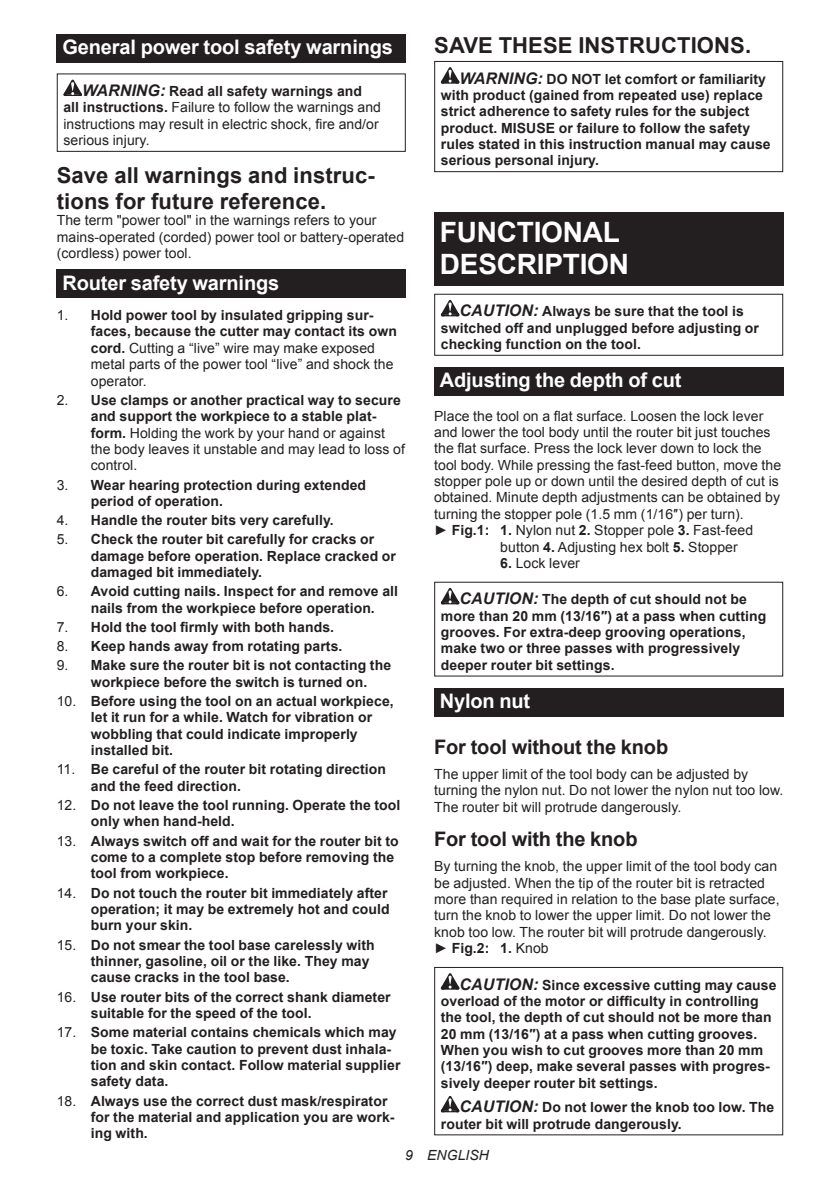
<style>
.page{position:relative;width:840px;height:1191px;background:#fff}
.page>*{position:absolute;margin:0;border:0;box-sizing:border-box;transform-origin:0 0}
.t1{font:700 28px/32.8px "Arial";letter-spacing:-.01em;color:#fff}
.t2{font:700 22px/25.8px "Arial";letter-spacing:.005em;color:#231f20}
.t3{font:700 20px "Arial";letter-spacing:-.01em;color:#fff}
.t4{font:700 20px "Arial";letter-spacing:-.01em;color:#231f20}
.t5{font:700 14px/16.4px "Arial";letter-spacing:.005em;color:#231f20}
.t6{font:14px/16.4px "Arial";letter-spacing:.005em;color:#231f20}
.t7{font:italic 14px "Arial";letter-spacing:.005em;color:#231f20}
.s1{font-weight:700;font-style:italic;font-size:16px}
.s2{font-weight:700}
.s3{font-weight:400}
.s4{font-style:italic;font-size:16px}
</style>
<div class="page">
<div style="left:57px;top:34px;width:348px;height:29px;background:#231f20"></div>
<svg style="left:63px;top:80px;width:19px;height:16px"></svg>
<div style="left:57px;top:73px;width:348px;height:79px;border:1px solid #231f20"></div>
<div style="left:57px;top:269px;width:348px;height:29px;background:#231f20"></div>
<svg style="left:440px;top:67px;width:19px;height:17px"></svg>
<div style="left:434px;top:61px;width:348px;height:111px;border:1px solid #231f20"></div>
<div style="left:434px;top:212px;width:348px;height:74px;background:#231f20"></div>
<svg style="left:440px;top:300px;width:19px;height:16px"></svg>
<div style="left:434px;top:294px;width:348px;height:62px;border:1px solid #231f20"></div>
<div style="left:434px;top:367px;width:348px;height:28px;background:#231f20"></div>
<svg style="left:440px;top:588px;width:19px;height:16px"></svg>
<div style="left:434px;top:688px;width:348px;height:28px;background:#231f20"></div>
<svg style="left:440px;top:973px;width:19px;height:16px"></svg>
<svg style="left:440px;top:1096px;width:19px;height:16px"></svg>
<div style="left:434px;top:967px;width:348px;height:168px;border:1px solid #231f20"></div>
<h3 class="t3" style="left:62px;top:34px;width:332px">General power tool safety warnings</h3>
<p class="t6" style="left:63px;top:84px;width:319px;text-indent:19px"><span class="s1">WARNING:</span> <span class="s2">Read all safety warnings and all instructions.</span> Failure to follow the warnings and instructions may result in electric shock, fire and/or serious injury.</p>
<h2 class="t2" style="left:57px;top:163px;width:319px">Save all warnings and instruc&shy;tions for future reference.</h2>
<p class="t6" style="left:57px;top:214px;width:349px">The term "power tool" in the warnings refers to your mains-operated (corded) power tool or battery-operated (cordless) power tool.</p>
<h3 class="t3" style="left:62px;top:275px;width:218px">Router safety warnings</h3>
<p class="t6" style="left:91px;top:308px;width:307px;text-indent:-34px">1. <span class="s2">Hold power tool by insulated gripping sur&shy;faces, because the cutter may contact its own cord.</span> Cutting a “live” wire may make exposed metal parts of the power tool “live” and shock the operator.</p>
<p class="t6" style="left:91px;top:393px;width:315px;text-indent:-34px">2. <span class="s2">Use clamps or another practical way to secure and support the workpiece to a stable plat&shy;form.</span> Holding the work by your hand or against the body leaves it unstable and may lead to loss of control.</p>
<p class="t5" style="left:91px;top:477px;width:277px;text-indent:-34px"><span class="s3">3.</span> Wear hearing protection during extended period of operation.</p>
<p class="t5" style="left:57px;top:512px;width:278px"><span class="s3">4.</span> Handle the router bits very carefully.</p>
<p class="t5" style="left:91px;top:532px;width:306px;text-indent:-34px"><span class="s3">5.</span> Check the router bit carefully for cracks or damage before operation. Replace cracked or damaged bit immediately.</p>
<p class="t5" style="left:91px;top:584px;width:308px;text-indent:-34px"><span class="s3">6.</span> Avoid cutting nails. Inspect for and remove all nails from the workpiece before operation.</p>
<p class="t5" style="left:57px;top:619px;width:279px"><span class="s3">7.</span> Hold the tool firmly with both hands.</p>
<p class="t5" style="left:57px;top:638px;width:287px"><span class="s3">8.</span> Keep hands away from rotating parts.</p>
<p class="t5" style="left:91px;top:658px;width:301px;text-indent:-34px"><span class="s3">9.</span> Make sure the router bit is not contacting the workpiece before the switch is turned on.</p>
<p class="t5" style="left:91px;top:694px;width:304px;text-indent:-34px"><span class="s3">10.</span> Before using the tool on an actual workpiece, let it run for a while. Watch for vibration or wobbling that could indicate improperly installed bit.</p>
<p class="t5" style="left:91px;top:761px;width:296px;text-indent:-34px"><span class="s3">11.</span> Be careful of the router bit rotating direction and the feed direction.</p>
<p class="t5" style="left:91px;top:797px;width:311px;text-indent:-34px"><span class="s3">12.</span> Do not leave the tool running. Operate the tool only when hand-held.</p>
<p class="t5" style="left:91px;top:833px;width:309px;text-indent:-34px"><span class="s3">13.</span> Always switch off and wait for the router bit to come to a complete stop before removing the tool from workpiece.</p>
<p class="t5" style="left:91px;top:885px;width:300px;text-indent:-34px"><span class="s3">14.</span> Do not touch the router bit immediately after operation; it may be extremely hot and could burn your skin.</p>
<p class="t5" style="left:91px;top:937px;width:285px;text-indent:-34px"><span class="s3">15.</span> Do not smear the tool base carelessly with thinner, gasoline, oil or the like. They may cause cracks in the tool base.</p>
<p class="t5" style="left:91px;top:989px;width:301px;text-indent:-34px"><span class="s3">16.</span> Use router bits of the correct shank diameter suitable for the speed of the tool.</p>
<p class="t5" style="left:91px;top:1024px;width:311px;text-indent:-34px"><span class="s3">17.</span> Some material contains chemicals which may be toxic. Take caution to prevent dust inhala&shy;tion and skin contact. Follow material supplier safety data.</p>
<p class="t5" style="left:91px;top:1092px;width:305px;text-indent:-34px"><span class="s3">18.</span> Always use the correct dust mask/respirator for the material and application you are work&shy;ing with.</p>
<h2 class="t2" style="left:434px;top:34px;width:318px">SAVE THESE INSTRUCTIONS.</h2>
<p class="t5" style="left:440px;top:71px;width:331px;text-indent:19px"><span class="s4">WARNING:</span> DO NOT let comfort or familiarity with product (gained from repeated use) replace strict adherence to safety rules for the subject product. MISUSE or failure to follow the safety rules stated in this instruction manual may cause serious personal injury.</p>
<h1 class="t1" style="left:439px;top:218px;width:191px">FUNCTIONAL<br>DESCRIPTION</h1>
<p class="t5" style="left:440px;top:304px;width:319px;text-indent:19px"><span class="s4">CAUTION:</span> Always be sure that the tool is switched off and unplugged before adjusting or checking function on the tool.</p>
<h3 class="t3" style="left:439px;top:367px;width:243px">Adjusting the depth of cut</h3>
<p class="t6" style="left:434px;top:407px;width:330px">Place the tool on a flat surface. Loosen the lock lever</p>
<p class="t6" style="left:434px;top:424px;width:338px">and lower the tool body until the router bit just touches</p>
<p class="t6" style="left:434px;top:440px;width:329px">the flat surface. Press the lock lever down to lock the</p>
<p class="t6" style="left:434px;top:457px;width:348px">tool body. While pressing the fast-feed button, move the</p>
<p class="t6" style="left:434px;top:474px;width:346px">stopper pole up or down until the desired depth of cut is</p>
<p class="t6" style="left:434px;top:489px;width:347px">obtained. Minute depth adjustments can be obtained by</p>
<p class="t6" style="left:434px;top:506px;width:311px">turning the stopper pole (1.5 mm (1/16″) per turn).</p>
<p class="t6" style="left:434px;top:522px;width:320px">► <span class="s2">Fig.1: 1.</span> Nylon nut <span class="s2">2.</span> Stopper pole <span class="s2">3.</span> Fast-feed</p>
<p class="t6" style="left:500px;top:538px;width:239px">button <span class="s2">4.</span> Adjusting hex bolt <span class="s2">5.</span> Stopper</p>
<p class="t6" style="left:500px;top:556px;width:81px"><span class="s2">6.</span> Lock lever</p>
<p class="t5" style="left:440px;top:591px;width:327px;text-indent:19px"><span class="s4">CAUTION:</span> The depth of cut should not be more than 20 mm (13/16″) at a pass when cutting grooves. For extra-deep grooving operations, make two or three passes with progressively deeper router bit settings.</p>
<h3 class="t3" style="left:439px;top:693px;width:92px">Nylon nut</h3>
<h3 class="t4" style="left:434px;top:739px;width:235px">For tool without the knob</h3>
<p class="t6" style="left:434px;top:766px;width:350px">The upper limit of the tool body can be adjusted by turning the nylon nut. Do not lower the nylon nut too low.<br>The router bit will protrude dangerously.</p>
<h3 class="t4" style="left:434px;top:832px;width:205px">For tool with the knob</h3>
<p class="t6" style="left:434px;top:858px;width:347px">By turning the knob, the upper limit of the tool body can be adjusted. When the tip of the router bit is retracted more than required in relation to the base plate surface, turn the knob to lower the upper limit. Do not lower the knob too low. The router bit will protrude dangerously. ► <span class="s2">Fig.2: 1.</span> Knob</p>
<p class="t5" style="left:440px;top:976px;width:337px;text-indent:19px"><span class="s4">CAUTION:</span> Since excessive cutting may cause overload of the motor or difficulty in controlling the tool, the depth of cut should not be more than 20 mm (13/16″) at a pass when cutting grooves.<br>When you wish to cut grooves more than 20 mm (13/16″) deep, make several passes with progres&shy;sively deeper router bit settings.</p>
<p class="t5" style="left:440px;top:1100px;width:335px;text-indent:19px"><span class="s4">CAUTION:</span> Do not lower the knob too low. The router bit will protrude dangerously.</p>
<p class="t7" style="left:405px;top:1147px;width:85px">9 ENGLISH</p>
</div>
